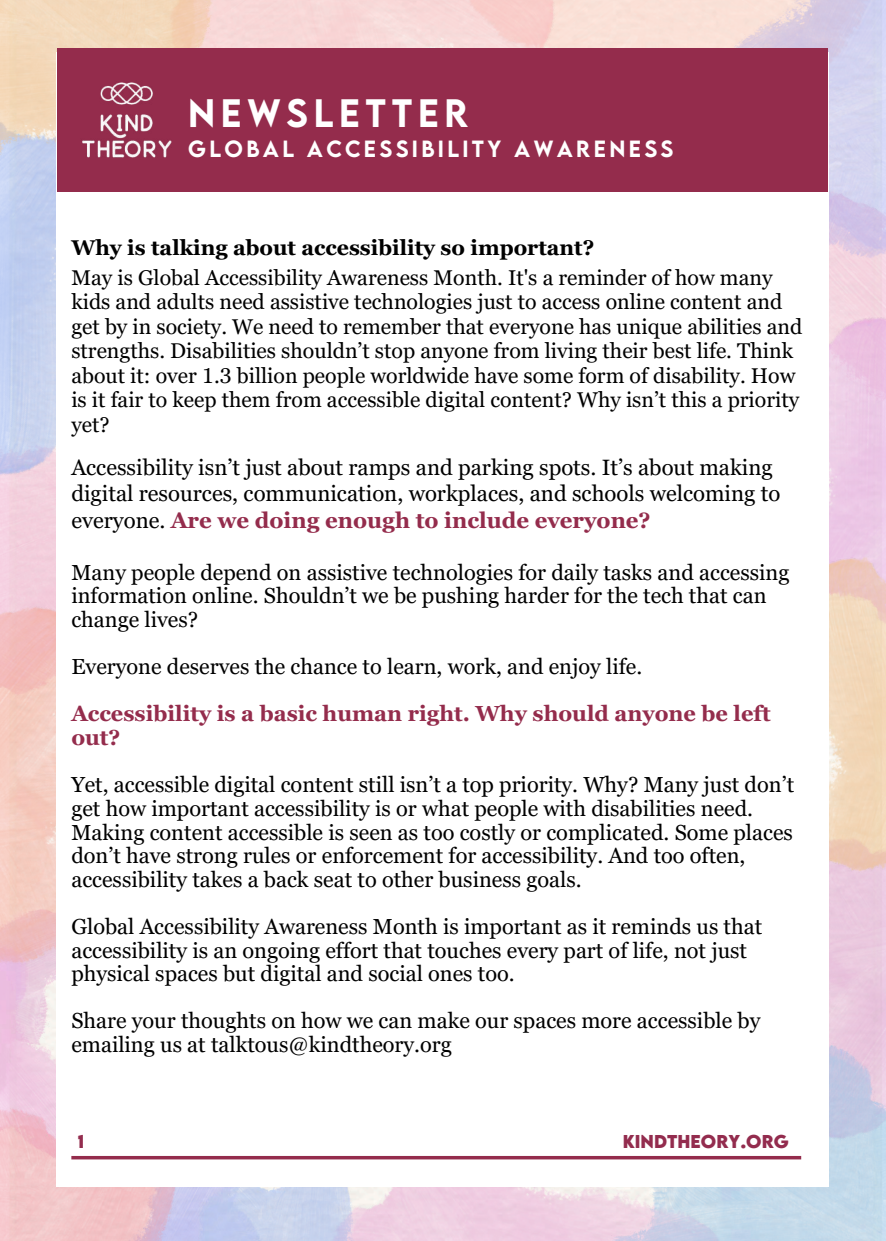
<style>
.page{position:relative;width:886px;height:1241px;background:#fff}
.page>*{position:absolute;margin:0;border:0;box-sizing:border-box;transform-origin:0 0}
.t1{font:500 35.25px "LEMONMILK";letter-spacing:.16em;color:#fff}
.t2{font:22.12px/26.2px "Georgia Pro";color:#000}
.t3{font:21.75px/23.6px "Georgia Pro";color:#000}
.t4{font:700 21.75px/23.6px "Georgia Pro";color:#942c4c}
.t5{font:21.38px/24.5px "Georgia Pro";color:#000}
.t6{font:700 21.38px "Georgia Pro";color:#000}
.t7{font:500 20.88px "LEMONMILK";letter-spacing:.16em;color:#fff}
.t8{font:700 16.5px "LEMONMILK";color:#932c4e}
.s1{font-weight:700;color:#942c4c}
</style>
<div class="page">
<img style="left:0;top:1017px;width:56px;height:89px">
<img style="left:0;top:573px;width:56px;height:444px">
<div style="left:424px;top:1187px;width:135px;height:53px;background:#efcde1"></div>
<img style="left:179px;top:1187px;width:245px;height:53px">
<img style="left:0;top:172px;width:56px;height:338px">
<img style="left:705px;top:0;width:181px;height:259px">
<img style="left:829px;top:294px;width:57px;height:234px">
<img style="left:559px;top:1038px;width:327px;height:202px">
<img style="left:0;top:1106px;width:179px;height:134px">
<img style="left:0;top:0;width:213px;height:172px">
<img style="left:829px;top:528px;width:57px;height:378px">
<div style="left:57px;top:52px;width:772px;height:1134px;background:#fff"></div>
<hr style="left:71px;top:1156px;width:730px;height:3px;background:#942c4c">
<div style="left:57px;top:48px;width:770px;height:144px;background:#942c4c"></div>
<img style="left:82px;top:82px;width:90px;height:76px">
<h1 class="t1" style="left:188px;top:89px;width:282px">NEWSLETTER</h1>
<p class="t7" style="left:188px;top:134px;width:487px">GLOBAL ACCESSIBILITY AWARENESS</p>
<p class="t6" style="left:71px;top:236px;width:524px">Why is talking about accessibility so important?</p>
<p class="t5" style="left:71px;top:265px;width:733px">May is Global Accessibility Awareness Month. It's a reminder of how many kids and adults need assistive technologies just to access online content and get by in society. We need to remember that everyone has unique abilities and strengths. Disabilities shouldn’t stop anyone from living their best life. Think about it: over 1.3 billion people worldwide have some form of disability. How is it fair to keep them from accessible digital content? Why isn’t this a priority yet?</p>
<p class="t2" style="left:71px;top:454px;width:710px">Accessibility isn’t just about ramps and parking spots. It’s about making digital resources, communication, workplaces, and schools welcoming to everyone. <span class="s1">Are we doing enough to include everyone?</span></p>
<p class="t3" style="left:71px;top:560px;width:720px">Many people depend on assistive technologies for daily tasks and accessing information online. Shouldn’t we be pushing harder for the tech that can change lives?</p>
<p class="t3" style="left:71px;top:654px;width:572px">Everyone deserves the chance to learn, work, and enjoy life.</p>
<p class="t4" style="left:71px;top:702px;width:701px">Accessibility is a basic human right. Why should anyone be left out?</p>
<p class="t3" style="left:71px;top:772px;width:724px">Yet, accessible digital content still isn’t a top priority. Why? Many just don’t get how important accessibility is or what people with disabilities need.<br>Making content accessible is seen as too costly or complicated. Some places don’t have strong rules or enforcement for accessibility. And too often, accessibility takes a back seat to other business goals.</p>
<p class="t3" style="left:71px;top:914px;width:692px">Global Accessibility Awareness Month is important as it reminds us that accessibility is an ongoing effort that touches every part of life, not just physical spaces but digital and social ones too.</p>
<p class="t3" style="left:71px;top:1008px;width:691px">Share your thoughts on how we can make our spaces more accessible by emailing us at talktous@kindtheory.org</p>
<p class="t8" style="left:78px;top:1129px;width:8px">1</p>
<p class="t8" style="left:623px;top:1129px;width:168px">KINDTHEORY.ORG</p>
</div>
